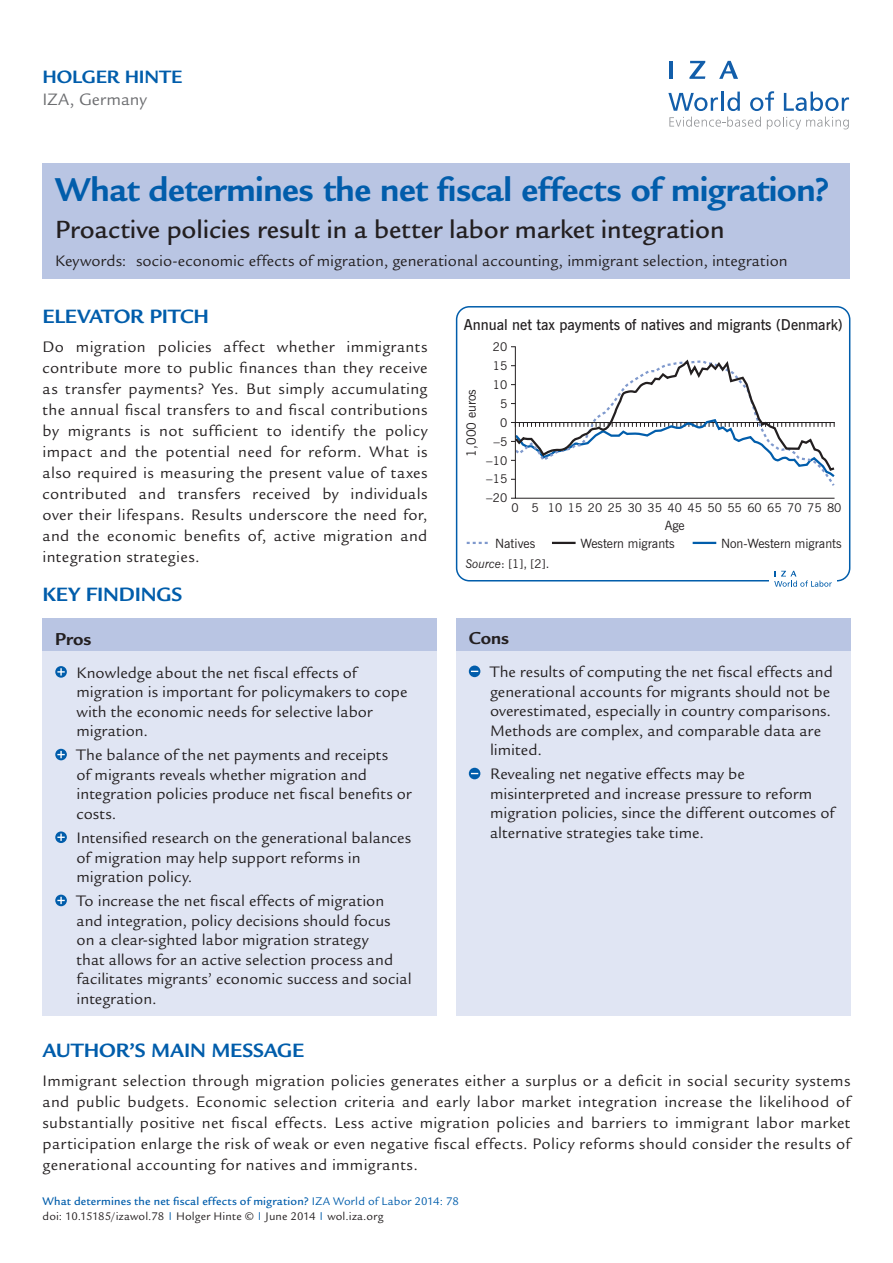
<style>
.page{position:relative;width:893px;height:1263px;background:#fff}
.page>*{position:absolute;margin:0;border:0;box-sizing:border-box;transform-origin:0 0}
.t1{font:700 36px "Legacy Sans Std";letter-spacing:-.015em;color:#015dab}
.t2{font:500 27px "Legacy Sans Std";letter-spacing:-.005em;color:#231f20}
.t3{font:700 21px "Legacy Sans Std";letter-spacing:-.01em;color:#015dab}
.t4{font:700 19.5px "Legacy Sans Std";letter-spacing:-.01em;color:#015dab}
.t5{font:700 18.75px "Legacy Sans Std";color:#231f20}
.t6{font:18px "Legacy Sans Std";color:#6c6d70}
.t7{font:16.5px/19.5px "Legacy Sans Std";letter-spacing:.005em;color:#231f20}
.t8{font:600 15px "News Gothic BT";color:#231f20}
.t9{font:12.75px "News Gothic BT";color:#231f20}
.t10{font:12px/15px "Legacy Sans Std";letter-spacing:.015em;color:#231f20}
.t11{font:12px/18.9px "News Gothic BT";color:#231f20;text-align:right}
.s1{font-style:italic}
.s2{font-weight:500;color:#015dab}
.s3{color:#015dab}
</style>
<div class="page">
<svg style="left:668px;top:93px;width:50px;height:18px"></svg>
<hr style="left:721px;top:92px;width:3px;height:19px;background:#125eaa">
<svg style="left:727px;top:92px;width:13px;height:19px"></svg>
<svg style="left:750px;top:91px;width:24px;height:20px"></svg>
<svg style="left:784px;top:92px;width:65px;height:19px"></svg>
<svg style="left:669px;top:117px;width:92px;height:10px"></svg>
<svg style="left:767px;top:117px;width:82px;height:12px"></svg>
<hr style="left:669px;top:61px;width:4px;height:18px;background:#125eaa">
<svg style="left:689px;top:61px;width:16px;height:18px"></svg>
<svg style="left:719px;top:61px;width:19px;height:18px"></svg>
<div style="left:456px;top:621px;width:394px;height:395px;background:#e0e5f3"></div>
<div style="left:43px;top:621px;width:394px;height:395px;background:#e0e5f3"></div>
<div style="left:43px;top:618px;width:394px;height:33px;background:#b9c5e3"></div>
<div style="left:456px;top:618px;width:394px;height:33px;background:#b9c5e3"></div>
<svg style="left:55px;top:666px;width:12px;height:12px"></svg>
<svg style="left:57px;top:668px;width:8px;height:7px"></svg>
<svg style="left:55px;top:749px;width:12px;height:11px"></svg>
<svg style="left:57px;top:751px;width:8px;height:7px"></svg>
<svg style="left:55px;top:831px;width:12px;height:12px"></svg>
<svg style="left:57px;top:833px;width:8px;height:8px"></svg>
<svg style="left:55px;top:895px;width:12px;height:11px"></svg>
<svg style="left:57px;top:897px;width:8px;height:7px"></svg>
<svg style="left:469px;top:665px;width:11px;height:12px"></svg>
<svg style="left:469px;top:768px;width:11px;height:11px"></svg>
<div style="left:43px;top:163px;width:807px;height:116px;background:#b9c5e3"></div>
<div style="left:456px;top:306px;width:394px;height:275px;border:2px solid #015dab;border-radius:13px"></div>
<svg style="left:467px;top:542px;width:21px;height:2px"></svg>
<svg style="left:511px;top:357px;width:206px;height:187px"></svg>
<svg style="left:515px;top:346px;width:320px;height:153px"></svg>
<div style="left:769px;top:565px;width:68px;height:25px;background:#fff"></div>
<svg style="left:774px;top:571px;width:58px;height:16px"></svg>
<p class="t4" style="left:43px;top:66px;width:141px">Holger Hinte</p>
<p class="t6" style="left:43px;top:89px;width:106px">IZA, Germany</p>
<h1 class="t1" style="left:55px;top:169px;width:776px">What determines the net fiscal effects of migration?</h1>
<h2 class="t2" style="left:55px;top:214px;width:671px">Proactive policies result in a better labor market integration</h2>
<p class="t7" style="left:55px;top:251px;width:734px">Keywords: socio-economic effects of migration, generational accounting, immigrant selection, integration</p>
<p class="t3" style="left:43px;top:304px;width:75px">ELE VATOR</p>
<p class="t3" style="left:150px;top:304px;width:61px">PITCH</p>
<p class="t7" style="left:43px;top:337px;width:387px;line-height:21px;text-align:justify">Do migration policies affect whether immigrants contribute more to public finances than they receive as transfer payments? Yes. But simply accumulating the annual fiscal transfers to and fiscal contributions by migrants is not sufficient to identify the policy impact and the potential need for reform. What is also required is measuring the present value of taxes contributed and transfers received by individuals over their lifespans. Results underscore the need for, and the economic benefits of, active migration and integration strategies.</p>
<p class="t3" style="left:43px;top:583px;width:141px">KEY FIN DINGS</p>
<p class="t5" style="left:55px;top:628px;width:38px">Pros</p>
<p class="t7" style="left:77px;top:663px;width:332px">Knowledge about the net fiscal effects of migration is important for policymakers to cope with the economic needs for selective labor migration.</p>
<p class="t7" style="left:77px;top:745px;width:337px">The balance of the net payments and receipts<br>of migrants reveals whether migration and integration policies produce net fiscal benefits or costs.</p>
<p class="t7" style="left:77px;top:828px;width:336px">Intensified research on the generational balances of migration may help support reforms in migration policy.</p>
<p class="t7" style="left:77px;top:891px;width:337px">To increase the net fiscal effects of migration and integration, policy decisions should focus on a clear-sighted labor migration strategy<br>that allows for an active selection process and facilitates migrants’ economic success and social integration.</p>
<p class="t8" style="left:464px;top:316px;width:380px">Annual net tax payments of natives and migrants (Denmark)</p>
<p class="t9" style="left:463px;top:456px;width:69px;rotate:-90deg">1,000 euros</p>
<p class="t11" style="left:486px;top:337px;width:23px">20<br>15<br>10<br>5<br>0 −5 −10 −15 −20</p>
<p class="t11" style="left:512px;top:498px;width:29px">0 5</p>
<p class="t11" style="left:687px;top:498px;width:136px">45 50 55 60 65 70 75</p>
<p class="t9" style="left:580px;top:535px;width:96px">Western migrants</p>
<p class="t9" style="left:721px;top:535px;width:122px">Non-Western migrants</p>
<p class="t11" style="left:548px;top:498px;width:56px">10 15 20</p>
<p class="t11" style="left:827px;top:498px;width:16px">80</p>
<p class="t11" style="left:608px;top:498px;width:76px">25 30 35 40</p>
<p class="t9" style="left:665px;top:518px;width:22px">Age</p>
<p class="t9" style="left:495px;top:535px;width:42px">Natives</p>
<p class="t11" style="left:465px;top:555px;width:85px"><span class="s1">Source</span>: [1], [2].</p>
<p class="t5" style="left:469px;top:628px;width:42px">Cons</p>
<p class="t7" style="left:490px;top:662px;width:344px">The results of computing the net fiscal effects and generational accounts for migrants should not be overestimated, especially in country comparisons.<br>Methods are complex, and comparable data are limited.</p>
<p class="t7" style="left:490px;top:764px;width:346px">Revealing net negative effects may be misinterpreted and increase pressure to reform migration policies, since the different outcomes of alternative strategies take time.</p>
<p class="t3" style="left:43px;top:1038px;width:249px">AUTHOR’S MAIN MESSAGE</p>
<p class="t7" style="left:43px;top:1070px;width:809px;line-height:21px;text-align:justify">Immigrant selection through migration policies generates either a surplus or a deficit in social security systems and public budgets. Economic selection criteria and early labor market integration increase the likelihood of substantially positive net fiscal effects. Less active migration policies and barriers to immigrant labor market participation enlarge the risk of weak or even negative fiscal effects. Policy reforms should consider the results of generational accounting for natives and immigrants.</p>
<p class="t10" style="left:43px;top:1193px;width:418px"><span class="s2">What determines the net fiscal effects of migration?</span> <span class="s3">IZA World of Labor 2014: 78 </span>doi: 10.15185/izawol.78 <sup>|</sup> Holger Hinte © <sup>|</sup> June 2014 <sup>|</sup> wol.iza.org</p>
</div>
